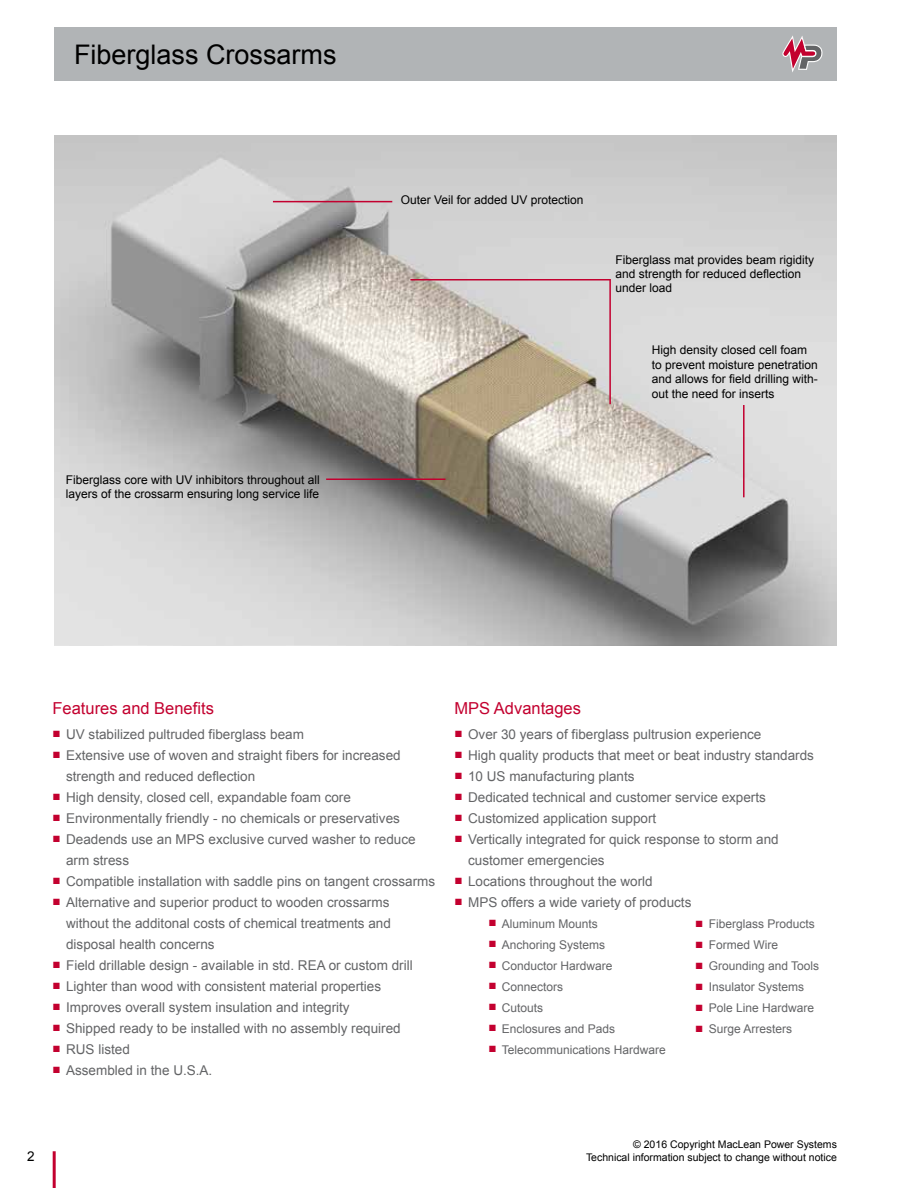
<style>
.page{position:relative;width:918px;height:1188px;background:#fff}
.page>*{position:absolute;margin:0;border:0;box-sizing:border-box;transform-origin:0 0}
.t1{font:27px "Arial";color:#000}
.t2{font:16.5px "Arial";color:#c3002f}
.t3{font:13.5px/21px "Arial";color:#636466}
.t4{font:13.5px "Arial";color:#000}
.t5{font:12px/14.4px "Arial";color:#000}
.t6{font:12px "Arial";color:#636466}
.t7{font:10.5px/12.6px "Arial";color:#000;text-align:right}
.s1{color:#c3002f}
.s2{font-size:13.5px;color:#c3002f}
</style>
<div class="page">
<div style="left:54px;top:27px;width:783px;height:54px;background:#b1b4b6"></div>
<hr style="left:53px;top:1151px;width:3px;height:37px;background:#c3002f">
<svg style="left:782px;top:36px;width:40px;height:36px"></svg>
<img style="left:54px;top:135px;width:783px;height:510px">
<hr style="left:326px;top:478px;width:120px;height:2px;background:#c3002f">
<hr style="left:273px;top:201px;width:119px;height:1px;background:#c3002f">
<hr style="left:410px;top:279px;width:200px;height:1px;background:#c3002f">
<hr style="left:609px;top:279px;width:2px;height:125px;background:#c3002f">
<hr style="left:743px;top:405px;width:2px;height:92px;background:#c3002f">
<h1 class="t1" style="left:74px;top:37px;width:264px">Fiberglass Crossarms</h1>
<p class="t5" style="left:66px;top:473px;width:256px">Fiberglass core with UV inhibitors throughout all layers of the crossarm ensuring long service life</p>
<p class="t5" style="left:401px;top:193px;width:184px">Outer Veil for added UV protection</p>
<p class="t5" style="left:616px;top:252px;width:200px">Fiberglass mat provides beam rigidity and strength for reduced deflection under load</p>
<p class="t5" style="left:652px;top:343px;width:168px">High density closed cell foam to prevent moisture penetration and allows for field drilling with&shy;out the need for inserts</p>
<p class="t2" style="left:52px;top:697px;width:163px">Features and Benefits</p>
<p class="t3" style="left:53px;top:724px;width:253px"><span class="s1">■</span> UV stabilized pultruded fiberglass beam</p>
<p class="t3" style="left:66px;top:745px;width:336px;text-indent:-14px"><span class="s1">■</span> Extensive use of woven and straight fibers for increased strength and reduced deflection</p>
<p class="t3" style="left:53px;top:787px;width:300px"><span class="s1">■</span> High density, closed cell, expandable foam core</p>
<p class="t3" style="left:53px;top:808px;width:349px"><span class="s1">■</span> Environmentally friendly - no chemicals or preservatives</p>
<p class="t3" style="left:66px;top:829px;width:351px;text-indent:-14px"><span class="s1">■</span> Deadends use an MPS exclusive curved washer to reduce arm stress</p>
<p class="t3" style="left:53px;top:871px;width:384px"><span class="s1">■</span> Compatible installation with saddle pins on tangent crossarms</p>
<p class="t3" style="left:66px;top:892px;width:326px;text-align:justify;text-indent:-14px"><span class="s1">■</span> Alternative and superior product to wooden crossarms without the additonal costs of chemical treatments and disposal health concerns</p>
<p class="t3" style="left:53px;top:955px;width:362px"><span class="s1">■</span> Field drillable design - available in std. REA or custom drill</p>
<p class="t3" style="left:53px;top:976px;width:330px"><span class="s1">■</span> Lighter than wood with consistent material properties</p>
<p class="t3" style="left:53px;top:997px;width:299px"><span class="s1">■</span> Improves overall system insulation and integrity</p>
<p class="t3" style="left:53px;top:1018px;width:350px"><span class="s1">■</span> Shipped ready to be installed with no assembly required</p>
<p class="t3" style="left:53px;top:1039px;width:79px"><span class="s1">■</span> RUS listed</p>
<p class="t3" style="left:53px;top:1060px;width:161px"><span class="s1">■</span> Assembled in the U.S.A.</p>
<p class="t2" style="left:454px;top:697px;width:128px">MPS Advantages</p>
<p class="t3" style="left:455px;top:724px;width:308px"><span class="s1">■</span> Over 30 years of fiberglass pultrusion experience</p>
<p class="t3" style="left:455px;top:745px;width:361px"><span class="s1">■</span> High quality products that meet or beat industry standards</p>
<p class="t3" style="left:455px;top:766px;width:182px"><span class="s1">■</span> 10 US manufacturing plants</p>
<p class="t3" style="left:455px;top:787px;width:313px"><span class="s1">■</span> Dedicated technical and customer service experts</p>
<p class="t3" style="left:455px;top:808px;width:203px"><span class="s1">■</span> Customized application support</p>
<p class="t3" style="left:468px;top:829px;width:312px;text-indent:-14px"><span class="s1">■</span> Vertically integrated for quick response to storm and customer emergencies</p>
<p class="t3" style="left:455px;top:871px;width:200px"><span class="s1">■</span> Locations throughout the world</p>
<p class="t3" style="left:455px;top:892px;width:238px"><span class="s1">■</span> MPS offers a wide variety of products</p>
<p class="t6" style="left:488px;top:916px;width:111px"><span class="s2">■</span> Aluminum Mounts</p>
<p class="t6" style="left:488px;top:937px;width:118px"><span class="s2">■</span> Anchoring Systems</p>
<p class="t6" style="left:488px;top:958px;width:126px"><span class="s2">■</span> Conductor Hardware</p>
<p class="t6" style="left:488px;top:979px;width:76px"><span class="s2">■</span> Connectors</p>
<p class="t6" style="left:488px;top:1000px;width:56px"><span class="s2">■</span> Cutouts</p>
<p class="t6" style="left:488px;top:1021px;width:128px"><span class="s2">■</span> Enclosures and Pads</p>
<p class="t6" style="left:488px;top:1042px;width:179px"><span class="s2">■</span> Telecommunications Hardware</p>
<p class="t6" style="left:695px;top:916px;width:121px"><span class="s2">■</span> Fiberglass Products</p>
<p class="t6" style="left:695px;top:937px;width:84px"><span class="s2">■</span> Formed Wire</p>
<p class="t6" style="left:695px;top:958px;width:126px"><span class="s2">■</span> Grounding and Tools</p>
<p class="t6" style="left:695px;top:979px;width:110px"><span class="s2">■</span> Insulator Systems</p>
<p class="t6" style="left:695px;top:1000px;width:120px"><span class="s2">■</span> Pole Line Hardware</p>
<p class="t6" style="left:695px;top:1021px;width:98px"><span class="s2">■</span> Surge Arresters</p>
<p class="t4" style="left:27px;top:1147px;width:9px">2</p>
<p class="t7" style="left:586px;top:1138px;width:252px">© 2016 Copyright MacLean Power Systems<br>Technical information subject to change without notice</p>
</div>
